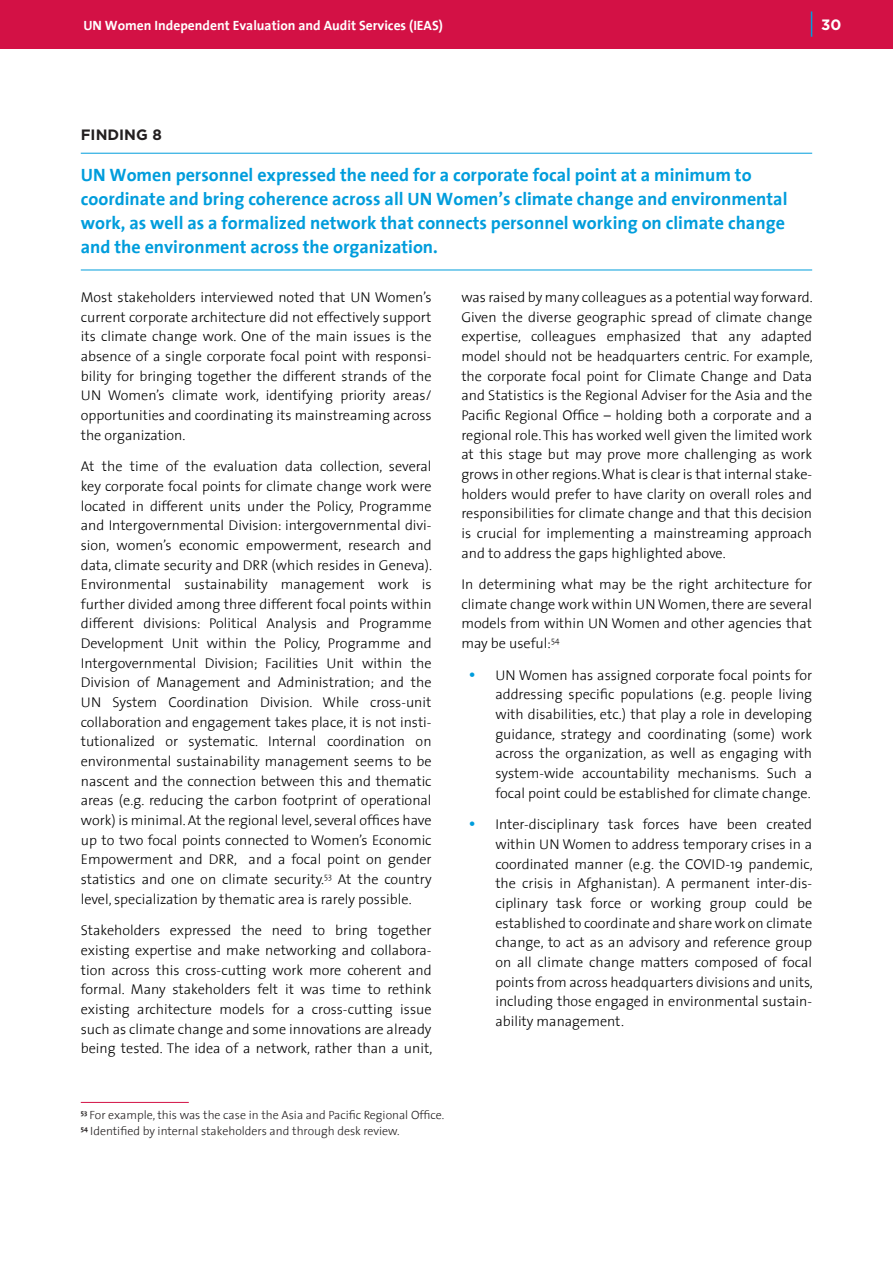
<style>
.page{position:relative;width:893px;height:1263px;background:#fff}
.page>*{position:absolute;margin:0;border:0;box-sizing:border-box;transform-origin:0 0}
.Findings_bolded{font:700 18px/24px "The Sans";color:#009ddc}
.FINDINGS_Number{font:700 15px "Gotham";color:#231f20}
.t1{font:700 15px "Gotham";color:#fff}
.t2{font:300 14.25px/19.6px "The Sans";color:#000;text-align:justify}
.t3{font:700 13.5px "The Sans";color:#fff}
.Footnote{font:300 12px "The Sans";color:#231f20}
.s1{font-family:"Gotham";font-weight:700;font-size:15px;color:#009ddc}
</style>
<div class="page">
<div style="left:0;top:0;width:893px;height:48px;background:#d31145"></div>
<svg style="left:811px;top:11px;width:1px;height:26px"></svg>
<hr style="left:81px;top:153px;width:731px;height:1px;background:#009ddc">
<hr style="left:81px;top:270px;width:731px;height:1px;background:#009ddc">
<hr style="left:81px;top:1102px;width:108px;height:1px;background:#d31145">
<p class="t3" style="left:83px;top:14px;width:361px">UN Women Independent Evaluation and Audit Services (IEAS)</p>
<p class="t1" style="left:821px;top:15px;width:22px">30</p>
<p class="FINDINGS_Number" style="left:81px;top:124px;width:83px">FINDING 8</p>
<p class="Findings_bolded" style="left:81px;top:162px;width:708px">UN Women personnel expressed the need for a corporate focal point at a minimum to coordinate and bring coherence across all UN Women’s climate change and environmental work, as well as a formalized network that connects personnel working on climate change and the environment across the organization.</p>
<p class="t2" style="left:81px;top:287px;width:352px">Most stakeholders interviewed noted that UN Women’s current corporate architecture did not effectively support its climate change work. One of the main issues is the absence of a single corporate focal point with responsi&shy;bility for bringing together the different strands of the UN Women’s climate work, identifying priority areas/ opportunities and coordinating its mainstreaming across the organization.</p>
<p class="t2" style="left:81px;top:456px;width:353px">At the time of the evaluation data collection, several key corporate focal points for climate change work were located in different units under the Policy, Programme and Intergovernmental Division: intergovernmental divi&shy;sion, women’s economic empowerment, research and data, climate security and DRR (which resides in Geneva).<br>Environmental sustainability management work is further divided among three different focal points within different divisions: Political Analysis and Programme Development Unit within the Policy, Programme and Intergovernmental Division; Facilities Unit within the Division of Management and Administration; and the UN System Coordination Division. While cross-unit collaboration and engagement takes place, it is not insti&shy;tutionalized or systematic. Internal coordination on environmental sustainability management seems to be nascent and the connection between this and thematic areas (e.g. reducing the carbon footprint of operational work) is minimal. At the regional level, several offices have up to two focal points connected to Women’s Economic Empowerment and DRR, and a focal point on gender statistics and one on climate security.<sup>53</sup> At the country level, specialization by thematic area is rarely possible.</p>
<p class="t2" style="left:81px;top:920px;width:353px">Stakeholders expressed the need to bring together existing expertise and make networking and collabora&shy;tion across this cross-cutting work more coherent and formal. Many stakeholders felt it was time to rethink existing architecture models for a cross-cutting issue such as climate change and some innovations are already being tested. The idea of a network, rather than a unit,</p>
<p class="t2" style="left:461px;top:287px;width:353px">was raised by many colleagues as a potential way forward.<br>Given the diverse geographic spread of climate change expertise, colleagues emphasized that any adapted model should not be headquarters centric. For example, the corporate focal point for Climate Change and Data and Statistics is the Regional Adviser for the Asia and the Pacific Regional Office – holding both a corporate and a regional role. This has worked well given the limited work at this stage but may prove more challenging as work grows in other regions. What is clear is that internal stake&shy;holders would prefer to have clarity on overall roles and responsibilities for climate change and that this decision is crucial for implementing a mainstreaming approach and to address the gaps highlighted above.</p>
<p class="t2" style="left:461px;top:574px;width:352px">In determining what may be the right architecture for climate change work within UN Women, there are several models from within UN Women and other agencies that may be useful:<sup>54</sup></p>
<p class="t2" style="left:495px;top:665px;width:318px;text-indent:-27px"><span class="s1">•</span> UN Women has assigned corporate focal points for addressing specific populations (e.g. people living with disabilities, etc.) that play a role in developing guidance, strategy and coordinating (some) work across the organization, as well as engaging with system-wide accountability mechanisms. Such a focal point could be established for climate change.</p>
<p class="t2" style="left:495px;top:814px;width:319px;text-indent:-27px"><span class="s1">•</span> Inter-disciplinary task forces have been created within UN Women to address temporary crises in a coordinated manner (e.g. the COVID-19 pandemic, the crisis in Afghanistan). A permanent inter-dis&shy;ciplinary task force or working group could be established to coordinate and share work on climate change, to act as an advisory and reference group on all climate change matters composed of focal points from across headquarters divisions and units, including those engaged in environmental sustain&shy;ability management.</p>
<p class="Footnote" style="left:81px;top:1105px;width:365px"><sup>53</sup> For example, this was the case in the Asia and Pacific Regional Office.</p>
<p class="Footnote" style="left:81px;top:1121px;width:320px"><sup>54</sup> Identified by internal stakeholders and through desk review.</p>
</div>
